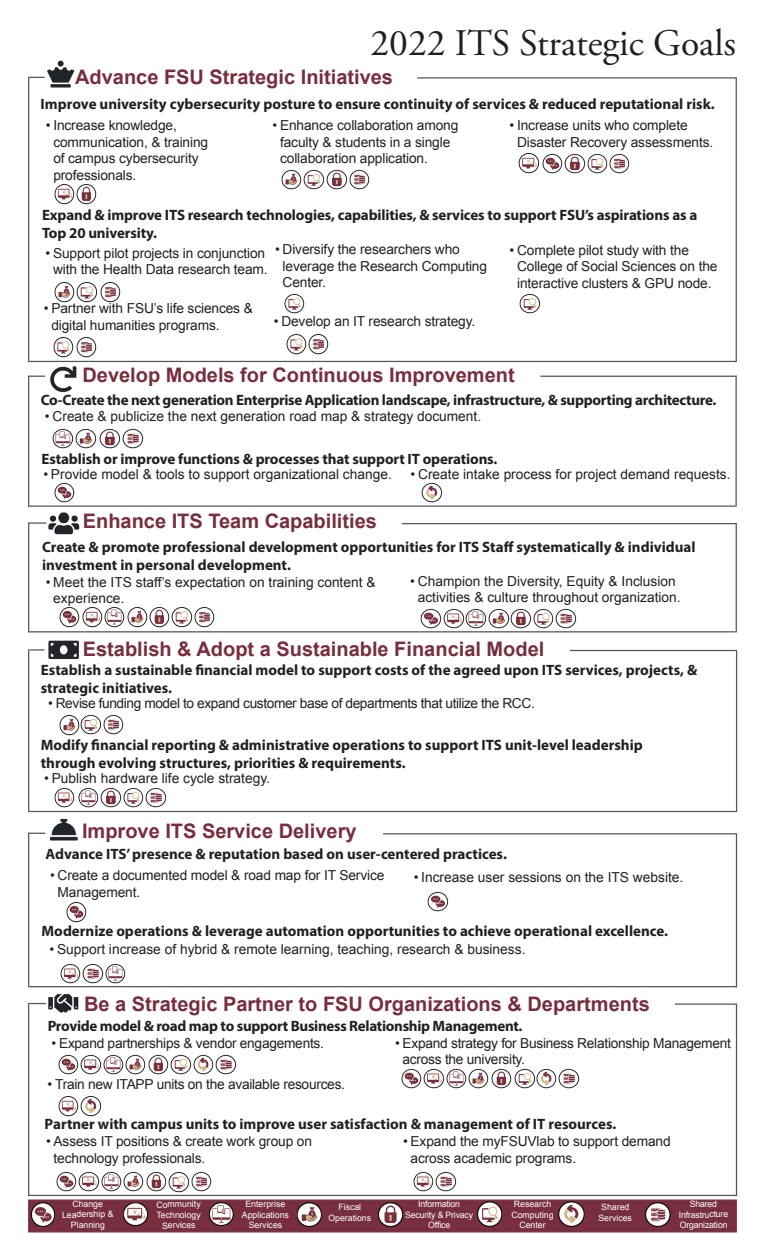
<style>
.page{position:relative;width:765px;height:1260px;background:#fff}
.page>*{position:absolute;margin:0;border:0;box-sizing:border-box;transform-origin:0 0}
.t1{font:37.5px "Adobe Garamond Pro";color:#231f20}
.t2{font:700 20px "Arial";color:#772e3f}
.t3{font:700 15px/18px "Myriad Pro";color:#231f20}
.t4{font:700 15px "Myriad Pro";letter-spacing:-.02em;color:#231f20}
.t5{font:13.75px/16.5px "Arial";letter-spacing:-.01em;color:#231f20}
.t6{font:13.75px "Arial";letter-spacing:-.03em;color:#231f20}
.t7{font:8.75px/10.5px "Arial";letter-spacing:-.01em;color:#fff;text-align:center}
</style>
<div class="page">
<div style="left:28px;top:1200px;width:709px;height:32px;background:#772e3f"></div>
<img style="left:44px;top:60px;width:31px;height:28px">
<img style="left:518px;top:153px;width:112px;height:21px">
<img style="left:54px;top:184px;width:43px;height:20px">
<img style="left:281px;top:169px;width:89px;height:21px">
<img style="left:286px;top:334px;width:43px;height:20px">
<img style="left:54px;top:282px;width:67px;height:20px">
<img style="left:519px;top:293px;width:22px;height:21px">
<hr style="left:417px;top:77px;width:319px;height:2px;background:#565554">
<hr style="left:28px;top:361px;width:708px;height:1px;background:#565554">
<hr style="left:736px;top:77px;width:1px;height:285px;background:#565554">
<hr style="left:28px;top:77px;width:1px;height:284px;background:#565554">
<svg style="left:29px;top:77px;width:16px;height:1px"></svg>
<img style="left:284px;top:293px;width:21px;height:21px">
<img style="left:53px;top:337px;width:44px;height:20px">
<img style="left:50px;top:366px;width:27px;height:27px">
<img style="left:54px;top:483px;width:21px;height:20px">
<img style="left:421px;top:483px;width:22px;height:20px">
<img style="left:52px;top:429px;width:45px;height:20px">
<img style="left:99px;top:429px;width:45px;height:20px">
<hr style="left:540px;top:376px;width:197px;height:1px;background:#565554">
<svg style="left:29px;top:376px;width:16px;height:1px"></svg>
<hr style="left:28px;top:506px;width:707px;height:1px;background:#565554">
<hr style="left:735px;top:376px;width:2px;height:131px;background:#565554">
<hr style="left:28px;top:376px;width:1px;height:131px;background:#565554">
<img style="left:46px;top:512px;width:34px;height:23px">
<img style="left:59px;top:607px;width:156px;height:20px">
<img style="left:420px;top:608px;width:157px;height:21px">
<hr style="left:402px;top:523px;width:334px;height:1px;background:#565554">
<svg style="left:29px;top:522px;width:17px;height:2px"></svg>
<hr style="left:29px;top:631px;width:707px;height:1px;background:#565554">
<hr style="left:736px;top:523px;width:1px;height:109px;background:#565554">
<hr style="left:28px;top:522px;width:1px;height:110px;background:#565554">
<img style="left:48px;top:640px;width:31px;height:20px">
<img style="left:59px;top:714px;width:65px;height:21px">
<img style="left:54px;top:787px;width:113px;height:21px">
<hr style="left:570px;top:650px;width:167px;height:1px;background:#565554">
<svg style="left:28px;top:649px;width:16px;height:2px"></svg>
<hr style="left:29px;top:811px;width:708px;height:1px;background:#565554">
<hr style="left:28px;top:651px;width:1px;height:161px;background:#565554">
<hr style="left:736px;top:651px;width:1px;height:161px;background:#565554">
<img style="left:49px;top:818px;width:29px;height:23px">
<img style="left:427px;top:891px;width:22px;height:20px">
<img style="left:66px;top:902px;width:21px;height:20px">
<img style="left:60px;top:963px;width:66px;height:21px">
<hr style="left:383px;top:833px;width:354px;height:1px;background:#565554">
<svg style="left:29px;top:833px;width:16px;height:1px"></svg>
<hr style="left:28px;top:986px;width:709px;height:1px;background:#565554">
<hr style="left:736px;top:833px;width:1px;height:154px;background:#565554">
<hr style="left:28px;top:833px;width:1px;height:154px;background:#565554">
<img style="left:45px;top:994px;width:34px;height:19px">
<img style="left:56px;top:1171px;width:156px;height:21px">
<hr style="left:675px;top:1003px;width:62px;height:2px;background:#565554">
<svg style="left:29px;top:1003px;width:17px;height:1px"></svg>
<hr style="left:736px;top:1004px;width:1px;height:192px;background:#565554">
<hr style="left:28px;top:1003px;width:1px;height:192px;background:#565554">
<img style="left:58px;top:1054px;width:179px;height:21px">
<img style="left:401px;top:1068px;width:179px;height:21px">
<img style="left:58px;top:1096px;width:44px;height:20px">
<img style="left:413px;top:1171px;width:44px;height:21px">
<hr style="left:28px;top:1195px;width:709px;height:1px;background:#565554">
<img style="left:123px;top:1202px;width:25px;height:24px">
<img style="left:30px;top:1201px;width:25px;height:26px">
<img style="left:209px;top:1201px;width:25px;height:25px">
<img style="left:297px;top:1202px;width:25px;height:25px">
<img style="left:378px;top:1201px;width:25px;height:26px">
<img style="left:645px;top:1202px;width:26px;height:25px">
<img style="left:557px;top:1200px;width:28px;height:27px">
<img style="left:477px;top:1201px;width:25px;height:26px">
<p class="t1" style="left:371px;top:21px;width:367px">2022 ITS Strategic Goals</p>
<p class="t2" style="left:75px;top:64px;width:319px">Advance FSU Strategic Initiatives</p>
<p class="t3" style="left:41px;top:94px;width:676px">Improve university cybersecurity posture to ensure continuity of services &amp; reduced reputational risk.</p>
<p class="t5" style="left:517px;top:117px;width:198px;text-indent:-8px">• Increase units who complete<br>Disaster Recovery assessments.</p>
<p class="t5" style="left:53px;top:117px;width:156px;text-indent:-8px">• Increase knowledge, communication, &amp; training of campus cybersecurity professionals.</p>
<p class="t5" style="left:280px;top:117px;width:180px;text-indent:-8px">• Enhance collaboration among faculty &amp; students in a single collaboration application.</p>
<p class="t3" style="left:42px;top:206px;width:657px">Expand &amp; improve ITS research technologies, capabilities, &amp; services to support FSU’s aspirations as a<br>Top 20 university.</p>
<p class="t5" style="left:283px;top:241px;width:206px;text-indent:-8px">• Diversify the researchers who leverage the Research Computing<br>Center.</p>
<p class="t5" style="left:46px;top:245px;width:224px;text-align:center">• Support pilot projects in conjunction with the Health Data research team.</p>
<p class="t5" style="left:517px;top:242px;width:202px;text-indent:-8px">• Complete pilot study with the<br>College of Social Sciences on the interactive clusters &amp; GPU node.</p>
<p class="t5" style="left:51px;top:301px;width:203px;text-indent:-8px">• Partner with FSU’s life sciences &amp; digital humanities programs.</p>
<p class="t5" style="left:274px;top:313px;width:203px">• Develop an IT research strategy.</p>
<p class="t2" style="left:82px;top:362px;width:434px">Develop Models for Continuous Improvement</p>
<p class="t5" style="left:45px;top:408px;width:438px">• Create &amp; publicize the next generation road map &amp; strategy document.</p>
<p class="t4" style="left:41px;top:390px;width:677px">Co-Create the next generation Enterprise Application landscape, infrastructure, &amp; supporting architecture.</p>
<p class="t3" style="left:42px;top:449px;width:457px">Establish or improve functions &amp; processes that support IT operations.</p>
<p class="t5" style="left:43px;top:466px;width:350px">• Provide model &amp; tools to support organizational change.</p>
<p class="t5" style="left:411px;top:466px;width:322px">• Create intake process for project demand requests.</p>
<p class="t2" style="left:83px;top:508px;width:296px">Enhance ITS Team Capabilities</p>
<p class="t3" style="left:42px;top:537px;width:655px">Create &amp; promote professional development opportunities for ITS Staff systematically &amp; individual investment in personal development.</p>
<p class="t5" style="left:53px;top:574px;width:324px;text-indent:-8px">• Meet the ITS staff’s expectation on training content &amp; experience.</p>
<p class="t5" style="left:410px;top:573px;width:272px;text-align:center">• Champion the Diversity, Equity &amp; Inclusion activities &amp; culture throughout organization.</p>
<p class="t2" style="left:83px;top:636px;width:463px">Establish &amp; Adopt a Sustainable Financial Model</p>
<p class="t3" style="left:41px;top:661px;width:658px">Establish a sustainable financial model to support costs of the agreed upon ITS services, projects, &amp; strategic initiatives.</p>
<p class="t6" style="left:48px;top:694px;width:488px">• Revise funding model to expand customer base of departments that utilize the RCC.</p>
<p class="t3" style="left:41px;top:736px;width:603px">Modify financial reporting &amp; administrative operations to support ITS unit-level leadership through evolving structures, priorities &amp; requirements.</p>
<p class="t5" style="left:44px;top:770px;width:227px">• Publish hardware life cycle strategy.</p>
<p class="t2" style="left:82px;top:818px;width:276px">Improve ITS Service Delivery</p>
<p class="t3" style="left:45px;top:844px;width:463px">Advance ITS’ presence &amp; reputation based on user-centered practices.</p>
<p class="t5" style="left:58px;top:867px;width:328px;text-indent:-8px">• Create a documented model &amp; road map for IT Service<br>Management.</p>
<p class="t5" style="left:414px;top:869px;width:271px">• Increase user sessions on the ITS website.</p>
<p class="t3" style="left:42px;top:922px;width:628px">Modernize operations &amp; leverage automation opportunities to achieve operational excellence.</p>
<p class="t5" style="left:50px;top:941px;width:477px">• Support increase of hybrid &amp; remote learning, teaching, research &amp; business.</p>
<p class="t2" style="left:84px;top:990px;width:567px">Be a Strategic Partner to FSU Organizations &amp; Departments</p>
<p class="t4" style="left:48px;top:1016px;width:476px">Provide model &amp; road map to support Business Relationship Management.</p>
<p class="t5" style="left:52px;top:1036px;width:274px">• Expand partnerships &amp; vendor engagements.</p>
<p class="t5" style="left:403px;top:1035px;width:330px;text-indent:-8px">• Expand strategy for Business Relationship Management across the university.</p>
<p class="t5" style="left:48px;top:1076px;width:299px">• Train new ITAPP units on the available resources.</p>
<p class="t3" style="left:45px;top:1114px;width:573px">Partner with campus units to improve user satisfaction &amp; management of IT resources.</p>
<p class="t5" style="left:411px;top:1133px;width:262px;text-indent:-8px">• Expand the myFSUVlab to support demand across academic programs.</p>
<p class="t7" style="left:156px;top:1200px;width:46px;rotate:-1deg">Community</p>
<p class="t7" style="left:156px;top:1210px;width:46px;rotate:-1deg">Technology</p>
<p class="t7" style="left:162px;top:1220px;width:35px;rotate:-1deg">Services</p>
<p class="t5" style="left:54px;top:1133px;width:260px;text-indent:-8px">• Assess IT positions &amp; create work group on technology professionals.</p>
<p class="t7" style="left:72px;top:1199px;width:32px;rotate:-1deg">Change</p>
<p class="t7" style="left:62px;top:1210px;width:53px;rotate:-1deg">Leadership &amp;<br>Planning</p>
<p class="t7" style="left:242px;top:1199px;width:49px">Enterprise<br>Applications<br>Services</p>
<p class="t7" style="left:405px;top:1199px;width:70px">Information<br>Security &amp; Privacy<br>Office</p>
<p class="t7" style="left:598px;top:1202px;width:35px">Shared<br>Services</p>
<p class="t7" style="left:679px;top:1199px;width:51px;rotate:-1deg">Shared<br>Infrastructure<br>Organization</p>
<p class="t7" style="left:511px;top:1199px;width:44px">Research<br>Computing<br>Center</p>
<p class="t7" style="left:328px;top:1202px;width:44px">Fiscal<br>Operations</p>
</div>
